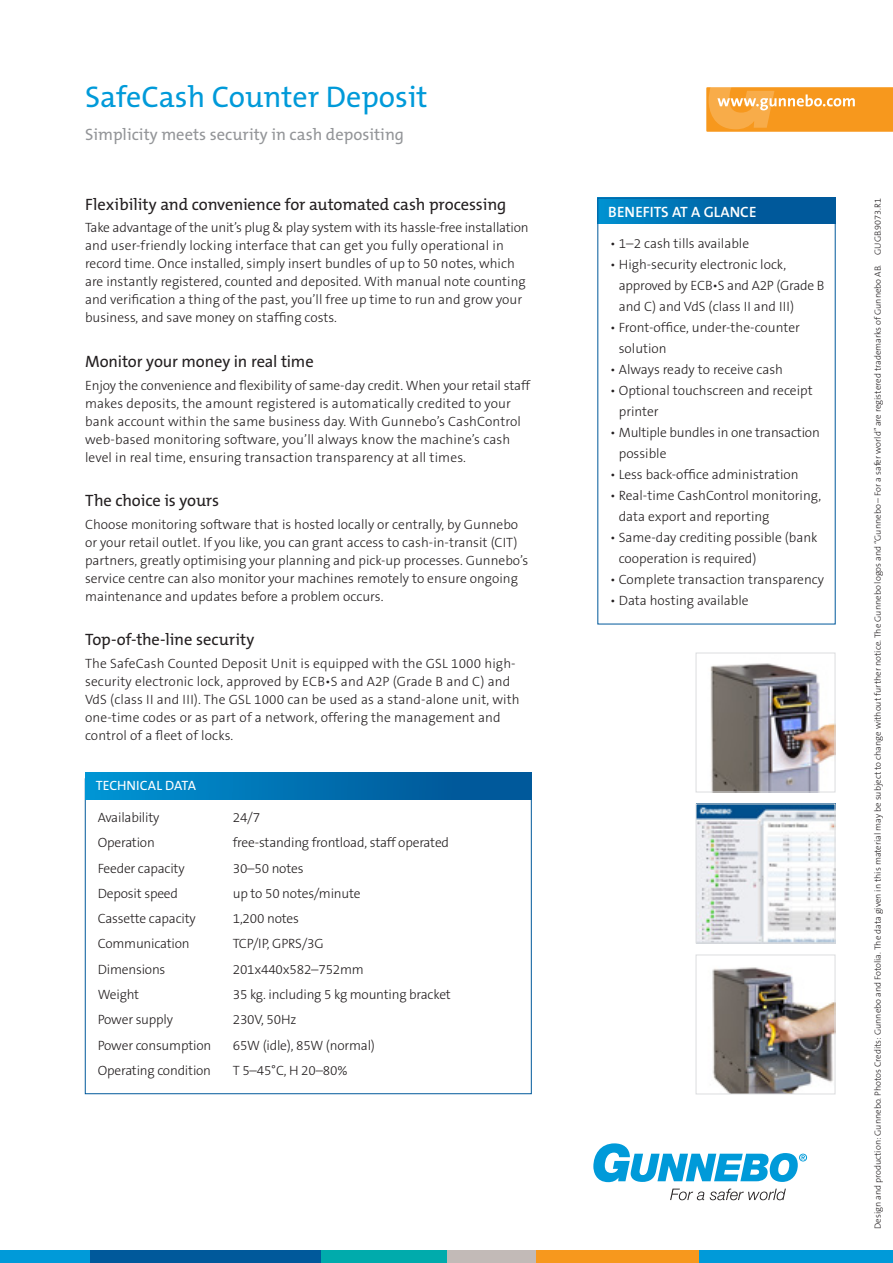
<style>
.page{position:relative;width:893px;height:1263px;background:#fff}
.page>*{position:absolute;margin:0;border:0;box-sizing:border-box;transform-origin:0 0}
.Heading_1_page_2{font:30px "The Mix B5 Plain";color:#009ad9}
.Heading_2{font:16.5px "The Mix B5 Plain";letter-spacing:-.01em;color:#231f20}
.t1{font:16.5px "The Mix B5 Plain";color:#939598}
.Heading_2-2{font:16.5px "The Sans B5 Plain";letter-spacing:-.01em;color:#231f20}
.Heading_tabell{font:600 15px "The Mix B6";color:#fff}
.Bread_after_heading{font:300 13.5px/18px "The Sans B3";color:#231f20}
.Bullets{font:300 13.5px/21px "The Sans B3";letter-spacing:-.015em;color:#231f20}
.t2{font:13.5px "The Sans B5 Plain";letter-spacing:.005em;color:#fff}
.t3{font:300 9px "The Sans B3";color:#231f20}
</style>
<div class="page">
<svg style="left:670px;top:1188px;width:34px;height:12px"></svg>
<svg style="left:710px;top:1188px;width:76px;height:12px"></svg>
<svg style="left:593px;top:1143px;width:214px;height:39px"></svg>
<div style="left:0;top:1250px;width:90px;height:13px;background:#009ad9"></div>
<div style="left:90px;top:1250px;width:232px;height:13px;background:#00599b"></div>
<div style="left:321px;top:1250px;width:127px;height:13px;background:#00abac"></div>
<div style="left:447px;top:1250px;width:91px;height:13px;background:#c2bab7"></div>
<div style="left:537px;top:1250px;width:164px;height:13px;background:#f7981d"></div>
<div style="left:700px;top:1250px;width:193px;height:13px;background:#009ad9"></div>
<svg style="left:706px;top:87px;width:187px;height:45px;background:#f7a438"></svg>
<img style="left:695px;top:652px;width:141px;height:141px">
<svg style="left:695px;top:803px;width:141px;height:141px"></svg>
<img style="left:695px;top:954px;width:141px;height:141px">
<div style="left:85px;top:773px;width:446px;height:26px;background:linear-gradient(to right,#0093d2,#005092)"></div>
<div style="left:598px;top:198px;width:238px;height:25px;background:linear-gradient(to right,#008bcb,#004c8f)"></div>
<div style="left:598px;top:198px;width:237px;height:426px;border:1px solid #00599b"></div>
<p class="Heading_1_page_2" style="left:85px;top:82px;width:344px">SafeCash Counter Deposit</p>
<p class="t1" style="left:85px;top:126px;width:321px">Simplicity meets security in cash depositing</p>
<p class="Heading_2" style="left:85px;top:196px;width:423px">Flexibility and convenience for automated cash processing</p>
<p class="Bread_after_heading" style="left:85px;top:219px;width:445px">Take advantage of the unit’s plug &amp; play system with its hassle-free installation and user-friendly locking interface that can get you fully operational in record time. Once installed, simply insert bundles of up to 50 notes, which are instantly registered, counted and deposited. With manual note counting and verification a thing of the past, you’ll free up time to run and grow your business, and save money on staffing costs.</p>
<p class="Heading_2-2" style="left:85px;top:353px;width:230px">Monitor your money in real time</p>
<p class="Bread_after_heading" style="left:85px;top:376px;width:447px">Enjoy the convenience and flexibility of same-day credit. When your retail staff makes deposits, the amount registered is automatically credited to your bank account within the same business day. With Gunnebo’s CashControl web-based monitoring software, you’ll always know the machine’s cash level in real time, ensuring transaction transparency at all times.</p>
<p class="Heading_2" style="left:85px;top:492px;width:136px">The choice is yours</p>
<p class="Bread_after_heading" style="left:85px;top:515px;width:445px">Choose monitoring software that is hosted locally or centrally, by Gunnebo or your retail outlet. If you like, you can grant access to cash-in-transit (CIT) partners, greatly optimising your planning and pick-up processes. Gunnebo’s service centre can also monitor your machines remotely to ensure ongoing maintenance and updates before a problem occurs.</p>
<p class="Heading_2" style="left:85px;top:631px;width:171px">Top-of-the-line security</p>
<p class="Bread_after_heading" style="left:85px;top:655px;width:436px">The SafeCash Counted Deposit Unit is equipped with the GSL 1000 high&shy;security electronic lock, approved by ECB•S and A2P (Grade B and C) and VdS (class II and III). The GSL 1000 can be used as a stand-alone unit, with one-time codes or as part of a network, offering the management and control of a fleet of locks.</p>
<p class="t2" style="left:96px;top:779px;width:102px">TECHNICAL DATA</p>
<p class="Bullets" style="left:98px;top:808px;width:63px">Availability</p>
<p class="Bullets" style="left:233px;top:808px;width:29px">24/7</p>
<p class="Bullets" style="left:98px;top:833px;width:59px">Operation</p>
<p class="Bullets" style="left:233px;top:833px;width:218px">free-standing frontload, staff operated</p>
<p class="Bullets" style="left:98px;top:858px;width:88px">Feeder capacity</p>
<p class="Bullets" style="left:233px;top:858px;width:72px">30–50 notes</p>
<p class="Bullets" style="left:98px;top:883px;width:82px">Deposit speed</p>
<p class="Bullets" style="left:233px;top:883px;width:129px">up to 50 notes/minute</p>
<p class="Bullets" style="left:98px;top:909px;width:99px">Cassette capacity</p>
<p class="Bullets" style="left:233px;top:909px;width:68px">1,200 notes</p>
<p class="Bullets" style="left:98px;top:934px;width:93px">Communication</p>
<p class="Bullets" style="left:233px;top:934px;width:93px">TCP/IP, GPRS/3G</p>
<p class="Bullets" style="left:98px;top:959px;width:69px">Dimensions</p>
<p class="Bullets" style="left:233px;top:959px;width:133px">201x440x582–752mm</p>
<p class="Bullets" style="left:98px;top:984px;width:43px">Weight</p>
<p class="Bullets" style="left:233px;top:984px;width:220px">35 kg. including 5 kg mounting bracket</p>
<p class="Bullets" style="left:98px;top:1010px;width:77px">Power supply</p>
<p class="Bullets" style="left:233px;top:1010px;width:65px">230V, 50Hz</p>
<p class="Bullets" style="left:98px;top:1035px;width:115px">Power consumption</p>
<p class="Bullets" style="left:233px;top:1035px;width:144px">65W (idle), 85W (normal)</p>
<p class="Bullets" style="left:98px;top:1060px;width:115px">Operating condition</p>
<p class="Bullets" style="left:233px;top:1060px;width:116px">T 5–45°C, H 20–80%</p>
<p class="Heading_tabell" style="left:608px;top:204px;width:150px">BENEFITS AT A GLANCE</p>
<p class="Bullets" style="left:610px;top:233px;width:140px">• 1–2 cash tills available</p>
<p class="Bullets" style="left:619px;top:254px;width:207px;text-indent:-9px">• High-security electronic lock, approved by ECB•S and A2P (Grade B and C) and VdS (class II and III)</p>
<p class="Bullets" style="left:619px;top:317px;width:183px;text-indent:-9px">• Front-office, under-the-counter solution</p>
<p class="Bullets" style="left:610px;top:359px;width:174px">• Always ready to receive cash</p>
<p class="Bullets" style="left:619px;top:380px;width:195px;text-indent:-9px">• Optional touchscreen and receipt printer</p>
<p class="Bullets" style="left:619px;top:422px;width:203px;text-indent:-9px">• Multiple bundles in one transaction possible</p>
<p class="Bullets" style="left:610px;top:464px;width:190px">• Less back-office administration</p>
<p class="Bullets" style="left:619px;top:485px;width:204px;text-indent:-9px">• Real-time CashControl monitoring, data export and reporting</p>
<p class="Bullets" style="left:619px;top:527px;width:200px;text-indent:-9px">• Same-day crediting possible (bank cooperation is required)</p>
<p class="Bullets" style="left:610px;top:569px;width:215px">• Complete transaction transparency</p>
<p class="Bullets" style="left:610px;top:590px;width:140px">• Data hosting available</p>
<p class="t3" style="left:873px;top:1229px;width:1032px;rotate:-90deg">Design and production: Gunnebo. Photos Credits: Gunnebo and Fotolia. The data given in this material may be subject to change without further notice. The Gunnebo logos and “Gunnebo – For a safer world” are registered trademarks of Gunnebo AB. GUGB.9073.R1</p>
</div>
